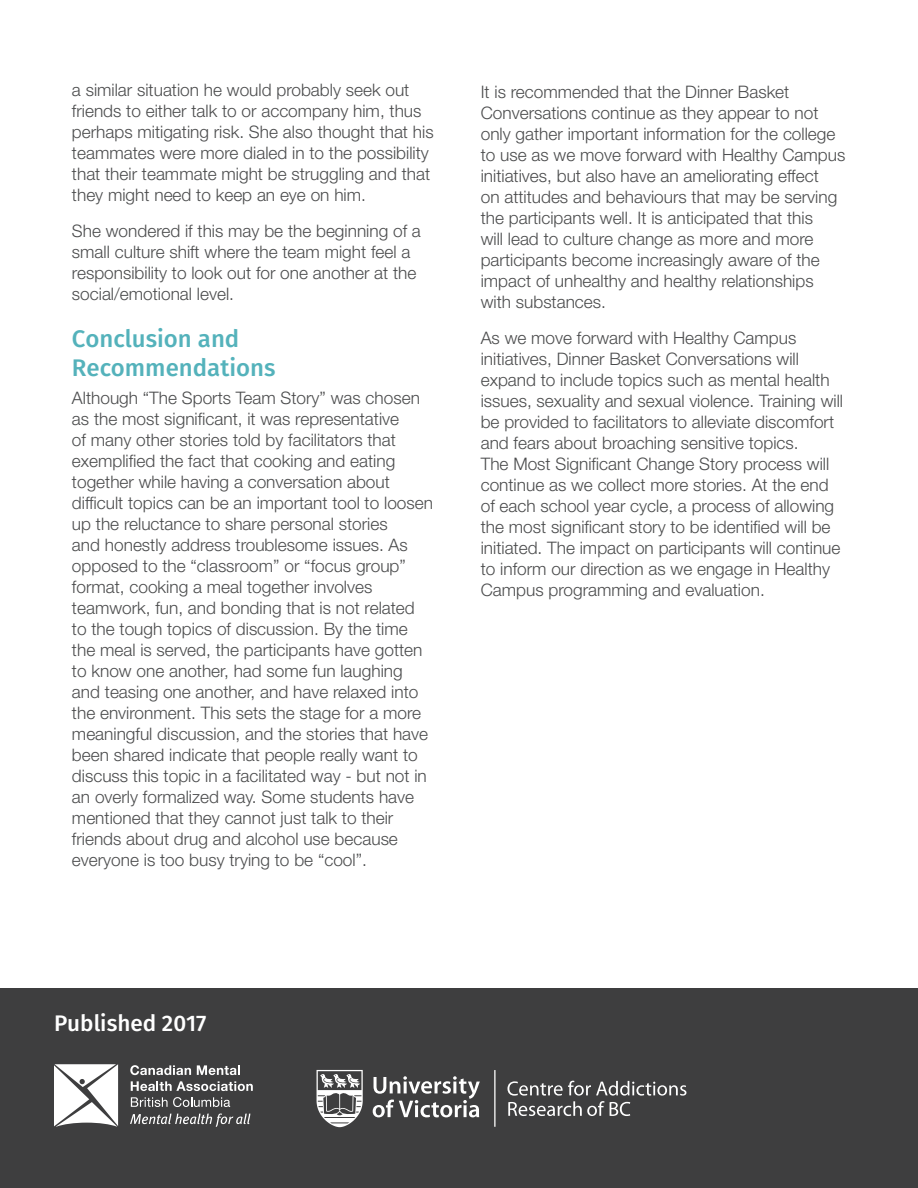
<style>
.page{position:relative;width:918px;height:1188px;background:#fff}
.page>*{position:absolute;margin:0;border:0;box-sizing:border-box;transform-origin:0 0}
.t1{font:500 24px/28.8px "Fira Sans";color:#54b2bb}
.t2{font:500 22.5px "Fira Sans";color:#fff}
.t3{font:300 17.25px/21px "Helvetica Neue LT Std";color:#4b4c4d}
</style>
<div class="page">
<div style="left:0;top:988px;width:918px;height:200px;background:#3e3e3f"></div>
<svg style="left:130px;top:1065px;width:61px;height:10px"></svg>
<svg style="left:197px;top:1065px;width:43px;height:10px"></svg>
<svg style="left:131px;top:1081px;width:122px;height:10px"></svg>
<svg style="left:131px;top:1097px;width:99px;height:10px"></svg>
<svg style="left:130px;top:1113px;width:120px;height:14px"></svg>
<svg style="left:54px;top:1064px;width:64px;height:63px;background:#dbdbdc"></svg>
<svg style="left:373px;top:1076px;width:107px;height:41px"></svg>
<svg style="left:317px;top:1070px;width:46px;height:57px"></svg>
<hr style="left:494px;top:1070px;width:2px;height:57px;background:#fff">
<svg style="left:507px;top:1081px;width:179px;height:35px"></svg>
<p class="t3" style="left:72px;top:79px;width:363px">a similar situation he would probably seek out friends to either talk to or accompany him, thus perhaps mitigating risk. She also thought that his teammates were more dialed in to the possibility that their teammate might be struggling and that they might need to keep an eye on him.</p>
<p class="t3" style="left:72px;top:220px;width:350px">She wondered if this may be the beginning of a small culture shift where the team might feel a responsibility to look out for one another at the social/emotional level.</p>
<p class="t1" style="left:72px;top:323px;width:205px">Conclusion and<br>Recommendations</p>
<p class="t3" style="left:72px;top:387px;width:363px">Although “The Sports Team Story” was chosen as the most significant, it was representative<br>of many other stories told by facilitators that exemplified the fact that cooking and eating together while having a conversation about difficult topics can be an important tool to loosen up the reluctance to share personal stories<br>and honestly address troublesome issues. As opposed to the “classroom” or “focus group” format, cooking a meal together involves teamwork, fun, and bonding that is not related to the tough topics of discussion. By the time the meal is served, the participants have gotten to know one another, had some fun laughing and teasing one another, and have relaxed into the environment. This sets the stage for a more meaningful discussion, and the stories that have been shared indicate that people really want to discuss this topic in a facilitated way - but not in an overly formalized way. Some students have mentioned that they cannot just talk to their friends about drug and alcohol use because everyone is too busy trying to be “cool”.</p>
<p class="t3" style="left:481px;top:81px;width:366px">It is recommended that the Dinner Basket Conversations continue as they appear to not only gather important information for the college to use as we move forward with Healthy Campus initiatives, but also have an ameliorating effect<br>on attitudes and behaviours that may be serving the participants well. It is anticipated that this<br>will lead to culture change as more and more participants become increasingly aware of the impact of unhealthy and healthy relationships with substances.</p>
<p class="t3" style="left:481px;top:327px;width:364px">As we move forward with Healthy Campus initiatives, Dinner Basket Conversations will expand to include topics such as mental health issues, sexuality and sexual violence. Training will be provided to facilitators to alleviate discomfort and fears about broaching sensitive topics.<br>The Most Significant Change Story process will continue as we collect more stories. At the end of each school year cycle, a process of allowing the most significant story to be identified will be initiated. The impact on participants will continue to inform our direction as we engage in Healthy Campus programming and evaluation.</p>
<p class="t2" style="left:54px;top:1005px;width:154px">Published 2017</p>
</div>
